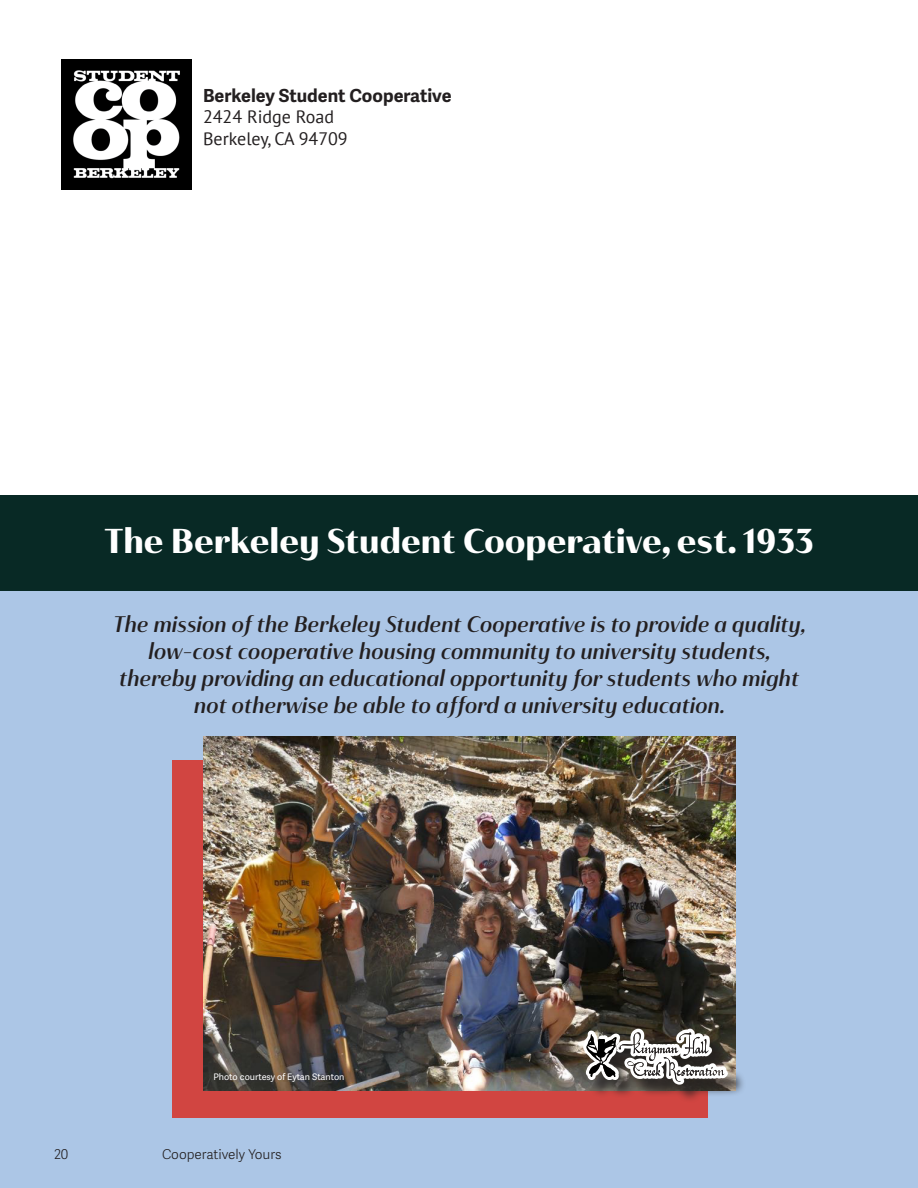
<style>
.page{position:relative;width:918px;height:1188px;background:#fff}
.page>*{position:absolute;margin:0;border:0;box-sizing:border-box;transform-origin:0 0}
.t1{font:34.5px "Haboro Contrast Nor Ex B";color:#fff}
.t2{font:22.5px/27px "Haboro Contrast Nor Med It";color:#231f20;text-align:center}
.t3{font:18px "PT Sans";color:#231f20}
.t4{font:700 18px "Adelle Sans";color:#231f20}
.t5{font:300 13.5px "Adelle Sans";color:#231f20}
.t6{font:9px "Adelle Sans";color:#fff}
</style>
<div class="page">
<div style="left:0;top:501px;width:918px;height:687px;background:#acc6e6"></div>
<div style="left:172px;top:761px;width:536px;height:357px;background:#d14541"></div>
<div style="left:0;top:495px;width:918px;height:96px;background:#082925"></div>
<img style="left:61px;top:59px;width:131px;height:131px">
<img style="left:204px;top:736px;width:531px;height:355px">
<div style="left:586px;top:1031px;width:160px;height:72px;background:#231f20;opacity:.75"></div>
<svg style="left:583px;top:946px;width:145px;height:157px;background:#5a4f49"></svg>
<p class="t4" style="left:203px;top:84px;width:250px">Berkeley Student Cooperative</p>
<p class="t3" style="left:203px;top:105px;width:132px">2424 Ridge Road</p>
<p class="t3" style="left:203px;top:127px;width:146px">Berkeley, CA 94709</p>
<p class="t1" style="left:104px;top:520px;width:711px">The Berkeley Student Cooperative, est. 1933</p>
<p class="t2" style="left:113px;top:610px;width:695px">The mission of the Berkeley Student Cooperative is to provide a quality, low-cost cooperative housing community to university students,</p>
<p class="t2" style="left:119px;top:664px;width:682px">thereby providing an educational opportunity for students who might not otherwise be able to afford a university education.</p>
<p class="t6" style="left:213px;top:1072px;width:133px">Photo courtesy of Eytan Stanton</p>
<p class="t5" style="left:54px;top:1147px;width:16px">20</p>
<p class="t5" style="left:162px;top:1147px;width:121px">Cooperatively Yours</p>
</div>
